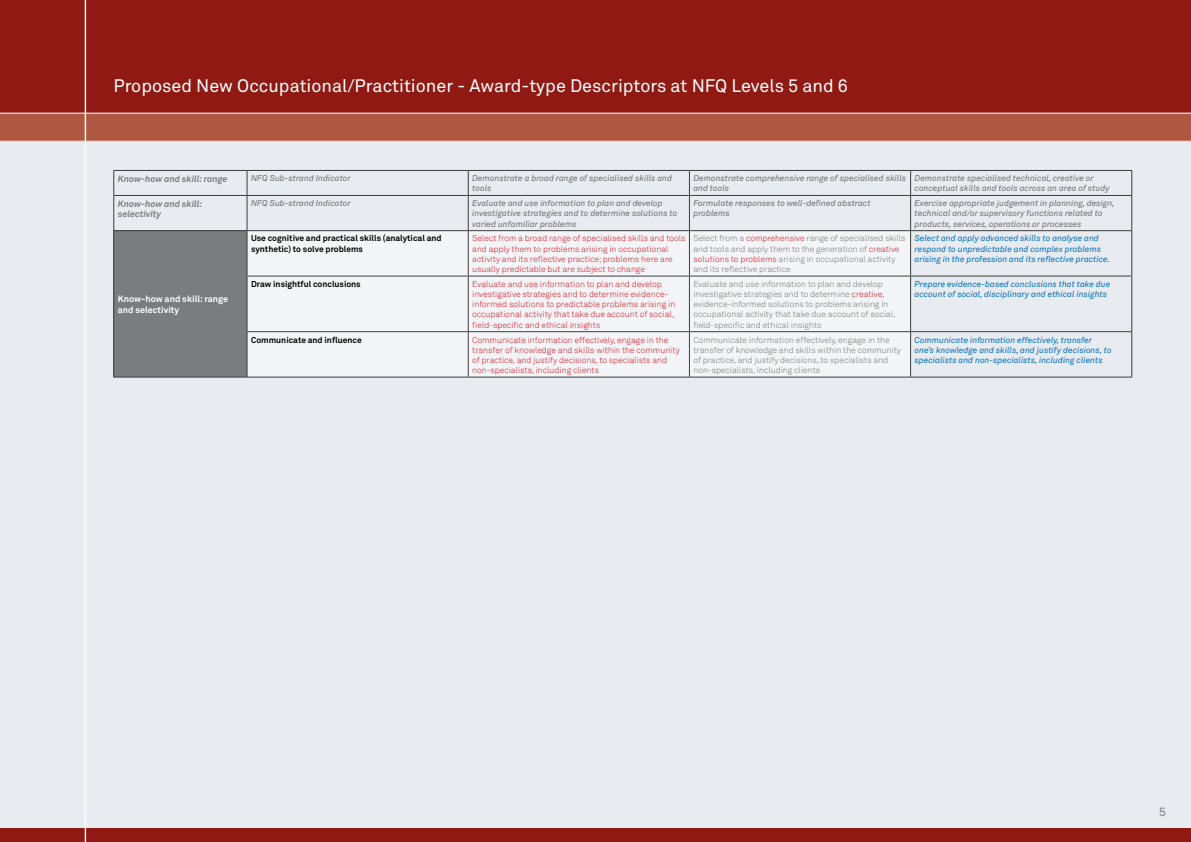
<style>
.page{position:relative;width:1191px;height:842px;background:#fff}
.page>*{position:absolute;margin:0;border:0;box-sizing:border-box;transform-origin:0 0}
.t1{font:18px "Akkurat";color:#fff}
.t2{font:12px "Akkurat";color:#7a7c80}
.t3{font:italic 700 9px/10.8px "Akkurat";color:#7a7c80}
.t4{font:700 9px/10.8px "Akkurat";color:#fff}
.t5{font:300 8.5px/10.2px "Akkurat";color:#e00713}
.t6{font:300 8.5px/10.2px "Akkurat";color:#706f6f}
.t7{font:italic 8.5px/10.2px "Akkurat";color:#706f6f}
.t8{font:italic 8.5px/10.2px "Akkurat";color:#0270c0}
.t9{font:700 8.5px/10.2px "Akkurat";color:#000}
.s1{color:#e00713}
</style>
<div class="page">
<div style="left:0;top:128px;width:1191px;height:714px;background:#e8ebf0"></div>
<div style="left:0;top:0;width:1191px;height:114px;background:#901913"></div>
<div style="left:0;top:113px;width:1191px;height:28px;background:#af5741"></div>
<div style="left:0;top:828px;width:1191px;height:14px;background:#901913"></div>
<hr style="left:85px;top:0;width:1px;height:842px;background:#fff">
<hr style="left:0;top:113px;width:1191px;height:1px;background:#fff">
<hr style="left:0;top:141px;width:1191px;height:1px;background:#fff">
<svg style="left:114px;top:171px;width:1017px;height:206px"></svg>
<div style="left:114px;top:231px;width:133px;height:146px;background:#7a7c80"></div>
<div style="left:248px;top:231px;width:662px;height:146px;background:#f4f5f8"></div>
<hr style="left:468px;top:231px;width:1px;height:45px;background:#3c3d3c">
<hr style="left:689px;top:231px;width:1px;height:45px;background:#3c3d3c">
<hr style="left:247px;top:276px;width:221px;height:1px;background:#3c3d3c">
<hr style="left:468px;top:276px;width:221px;height:1px;background:#3c3d3c">
<hr style="left:468px;top:276px;width:1px;height:55px;background:#3c3d3c">
<hr style="left:689px;top:276px;width:221px;height:1px;background:#3c3d3c">
<hr style="left:689px;top:276px;width:1px;height:55px;background:#3c3d3c">
<hr style="left:247px;top:331px;width:221px;height:1px;background:#3c3d3c">
<hr style="left:468px;top:331px;width:221px;height:1px;background:#3c3d3c">
<hr style="left:468px;top:332px;width:1px;height:45px;background:#3c3d3c">
<hr style="left:689px;top:331px;width:221px;height:1px;background:#3c3d3c">
<hr style="left:689px;top:332px;width:1px;height:45px;background:#3c3d3c">
<hr style="left:247px;top:170px;width:221px;height:1px;background:#3c3d3c">
<hr style="left:468px;top:170px;width:221px;height:1px;background:#3c3d3c">
<svg style="left:468px;top:171px;width:1px;height:24px"></svg>
<hr style="left:689px;top:170px;width:221px;height:1px;background:#3c3d3c">
<svg style="left:689px;top:171px;width:1px;height:24px"></svg>
<svg style="left:910px;top:171px;width:1px;height:24px"></svg>
<svg style="left:1131px;top:171px;width:1px;height:24px"></svg>
<hr style="left:247px;top:195px;width:221px;height:1px;background:#3c3d3c">
<hr style="left:247px;top:230px;width:221px;height:1px;background:#3c3d3c">
<hr style="left:468px;top:195px;width:221px;height:1px;background:#3c3d3c">
<hr style="left:468px;top:196px;width:1px;height:34px;background:#3c3d3c">
<hr style="left:468px;top:230px;width:221px;height:1px;background:#3c3d3c">
<hr style="left:689px;top:195px;width:221px;height:1px;background:#3c3d3c">
<hr style="left:689px;top:196px;width:1px;height:34px;background:#3c3d3c">
<hr style="left:689px;top:230px;width:221px;height:1px;background:#3c3d3c">
<hr style="left:910px;top:195px;width:222px;height:1px;background:#3c3d3c">
<hr style="left:910px;top:196px;width:1px;height:34px;background:#3c3d3c">
<hr style="left:1131px;top:196px;width:1px;height:34px;background:#3c3d3c">
<svg style="left:113px;top:171px;width:1px;height:24px"></svg>
<svg style="left:247px;top:171px;width:1px;height:24px"></svg>
<hr style="left:113px;top:196px;width:1px;height:34px;background:#3c3d3c">
<hr style="left:247px;top:196px;width:1px;height:34px;background:#3c3d3c">
<hr style="left:113px;top:231px;width:1px;height:45px;background:#3c3d3c">
<hr style="left:113px;top:276px;width:1px;height:56px;background:#3c3d3c">
<hr style="left:113px;top:332px;width:1px;height:45px;background:#3c3d3c">
<hr style="left:247px;top:231px;width:1px;height:45px;background:#3c3d3c">
<hr style="left:247px;top:276px;width:1px;height:55px;background:#3c3d3c">
<hr style="left:247px;top:332px;width:1px;height:45px;background:#3c3d3c">
<hr style="left:247px;top:377px;width:221px;height:1px;background:#3c3d3c">
<hr style="left:468px;top:377px;width:221px;height:1px;background:#3c3d3c">
<hr style="left:689px;top:377px;width:221px;height:1px;background:#3c3d3c">
<hr style="left:910px;top:170px;width:222px;height:1px;background:#3c3d3c">
<hr style="left:910px;top:230px;width:222px;height:1px;background:#3c3d3c">
<hr style="left:910px;top:231px;width:1px;height:45px;background:#3c3d3c">
<hr style="left:1131px;top:231px;width:1px;height:45px;background:#3c3d3c">
<hr style="left:910px;top:276px;width:222px;height:1px;background:#3c3d3c">
<hr style="left:910px;top:276px;width:1px;height:55px;background:#3c3d3c">
<hr style="left:1131px;top:276px;width:1px;height:55px;background:#3c3d3c">
<hr style="left:910px;top:331px;width:222px;height:1px;background:#3c3d3c">
<hr style="left:910px;top:332px;width:1px;height:45px;background:#3c3d3c">
<hr style="left:1131px;top:332px;width:1px;height:45px;background:#3c3d3c">
<hr style="left:910px;top:377px;width:222px;height:1px;background:#3c3d3c">
<hr style="left:113px;top:170px;width:134px;height:1px;background:#3c3d3c">
<hr style="left:113px;top:195px;width:134px;height:1px;background:#3c3d3c">
<hr style="left:113px;top:230px;width:134px;height:1px;background:#3c3d3c">
<hr style="left:113px;top:377px;width:134px;height:1px;background:#3c3d3c">
<h1 class="t1" style="left:113px;top:75px;width:736px">Proposed New Occupational/Practitioner - Award-type Descriptors at NFQ Levels 5 and 6</h1>
<p class="t3" style="left:118px;top:173px;width:111px">Know-how and skill: range</p>
<p class="t7" style="left:251px;top:173px;width:101px">NFQ Sub-strand Indicator</p>
<p class="t7" style="left:472px;top:173px;width:201px">Demonstrate a broad range of specialised skills and tools</p>
<p class="t7" style="left:693px;top:173px;width:214px">Demonstrate comprehensive range of specialised skills and tools</p>
<p class="t7" style="left:914px;top:173px;width:196px">Demonstrate specialised technical, creative or conceptual skills and tools across an area of study</p>
<p class="t3" style="left:118px;top:198px;width:86px">Know-how and skill: selectivity</p>
<p class="t7" style="left:251px;top:198px;width:101px">NFQ Sub-strand Indicator</p>
<p class="t7" style="left:472px;top:198px;width:207px">Evaluate and use information to plan and develop investigative strategies and to determine solutions to varied unfamiliar problems</p>
<p class="t7" style="left:693px;top:198px;width:179px">Formulate responses to well-defined abstract problems</p>
<p class="t7" style="left:914px;top:198px;width:202px">Exercise appropriate judgement in planning, design, technical and/or supervisory functions related to products, services, operations or processes</p>
<p class="t4" style="left:118px;top:293px;width:112px">Know-how and skill: range and selectivity</p>
<p class="t9" style="left:251px;top:233px;width:192px">Use cognitive and practical skills (analytical and synthetic) to solve problems</p>
<p class="t5" style="left:472px;top:233px;width:215px">Select from a broad range of specialised skills and tools and apply them to problems arising in occupational activity and its reflective practice; problems here are usually predictable but are subject to change</p>
<p class="t6" style="left:693px;top:233px;width:214px">Select from a <span class="s1">comprehensive</span> range of specialised skills and tools and apply them to the generation of <span class="s1">creative solutions to problems</span> arising in occupational activity and its reflective practice</p>
<p class="t8" style="left:914px;top:233px;width:197px">Select and apply advanced skills to analyse and respond to unpredictable and complex problems arising in the profession and its reflective practice.</p>
<p class="t9" style="left:251px;top:279px;width:111px">Draw insightful conclusions</p>
<p class="t5" style="left:472px;top:279px;width:204px">Evaluate and use information to plan and develop investigative strategies and to determine evidence&shy;informed solutions to predictable problems arising in occupational activity that take due account of social, field-specific and ethical insights</p>
<p class="t6" style="left:693px;top:279px;width:204px">Evaluate and use information to plan and develop investigative strategies and to determine <span class="s1">creative, </span>evidence-informed solutions to problems arising in occupational activity that take due account of social, field-specific and ethical insights</p>
<p class="t8" style="left:914px;top:279px;width:197px">Prepare evidence-based conclusions that take due account of social, disciplinary and ethical insights</p>
<p class="t9" style="left:251px;top:334px;width:112px">Communicate and influence</p>
<p class="t5" style="left:472px;top:334px;width:209px">Communicate information effectively, engage in the transfer of knowledge and skills within the community of practice, and justify decisions, to specialists and non-specialists, including clients</p>
<p class="t6" style="left:693px;top:334px;width:209px">Communicate information effectively, engage in the transfer of knowledge and skills within the community of practice, and justify decisions, to specialists and non-specialists, including clients</p>
<p class="t8" style="left:914px;top:334px;width:198px">Communicate information effectively, transfer one’s knowledge and skills, and justify decisions, to specialists and non-specialists, including clients</p>
<h2 class="t2" style="left:1159px;top:804px;width:8px">5</h2>
</div>
